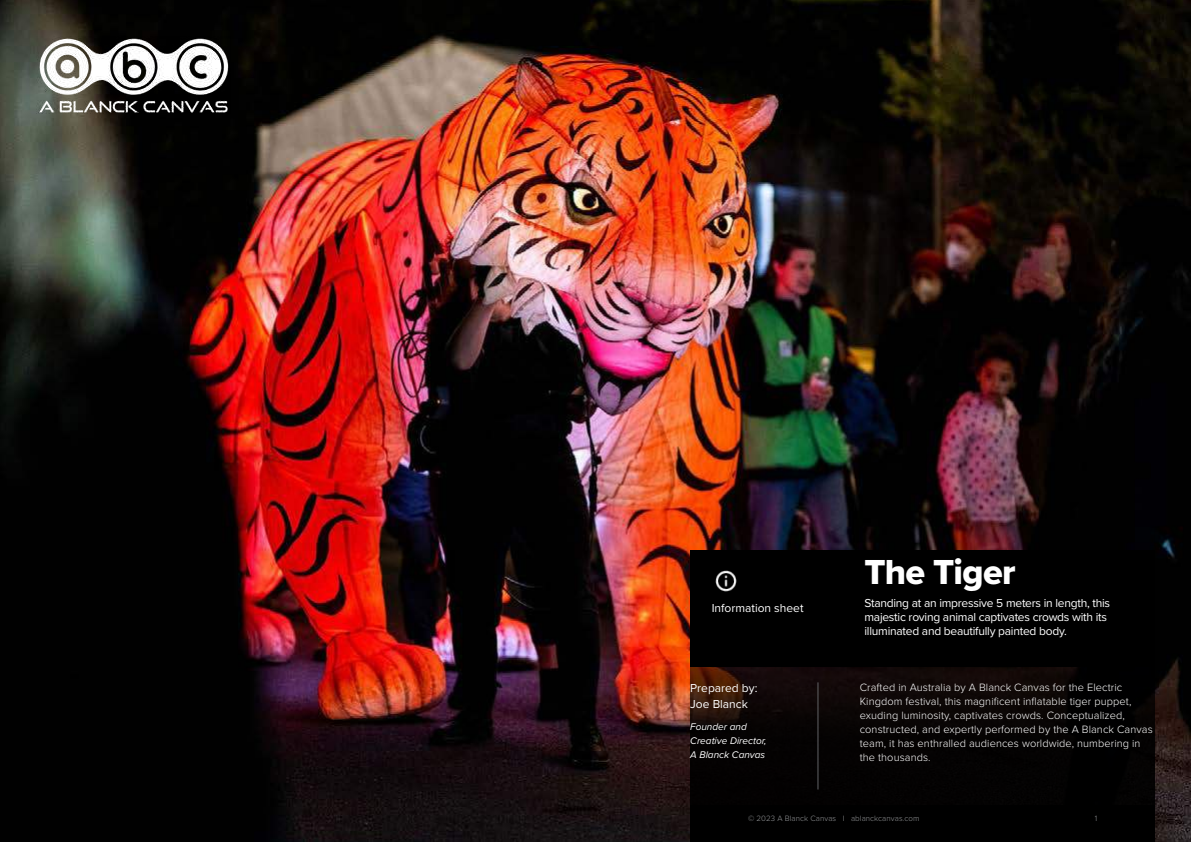
<style>
.page{position:relative;width:1191px;height:842px;background:#fff}
.page>*{position:absolute;margin:0;border:0;box-sizing:border-box;transform-origin:0 0}
.t1{font:36px "Proxima Nova Extrabld";letter-spacing:-.02em;color:#fff}
.t2{font:12px/14px "Proxima Nova";letter-spacing:-.02em;color:#fff}
.t3{font:12px/16px "Proxima Nova";color:#fff}
.t4{font:300 11px/14px "Proxima Nova";letter-spacing:.01em;color:#fff}
.t5{font:italic 10px/14px "Proxima Nova";color:#fff}
.t6{font:300 8px "Proxima Nova";letter-spacing:.01em;color:#939597}
</style>
<div class="page">
<img style="left:0;top:0;width:1191px;height:842px">
<div style="left:690px;top:550px;width:465px;height:292px;background:#000"></div>
<img style="left:36px;top:36px;width:194px;height:78px">
<hr style="left:817px;top:682px;width:1px;height:107px;background:#626366">
<img style="left:715px;top:570px;width:22px;height:22px">
<p class="t3" style="left:712px;top:600px;width:93px">Information sheet</p>
<p class="t3" style="left:690px;top:680px;width:69px">Prepared by:<br>Joe Blanck</p>
<p class="t5" style="left:690px;top:720px;width:78px">Founder and<br>Creative Director,<br>A Blanck Canvas</p>
<h1 class="t1" style="left:864px;top:557px;width:153px">The Tiger</h1>
<p class="t2" style="left:864px;top:596px;width:247px">Standing at an impressive 5 meters in length, this majestic roving animal captivates crowds with its illuminated and beautifully painted body.</p>
<p class="t4" style="left:859px;top:681px;width:294px">Crafted in Australia by A Blanck Canvas for the Electric Kingdom festival, this magnificent inflatable tiger puppet, exuding luminosity, captivates crowds. Conceptualized, constructed, and expertly performed by the A Blanck Canvas team, it has enthralled audiences worldwide, numbering in the thousands.</p>
<p class="t6" style="left:748px;top:815px;width:173px">© 2023 A Blanck Canvas I ablanckcanvas.com</p>
<p class="t6" style="left:1094px;top:815px;width:4px">1</p>
</div>
